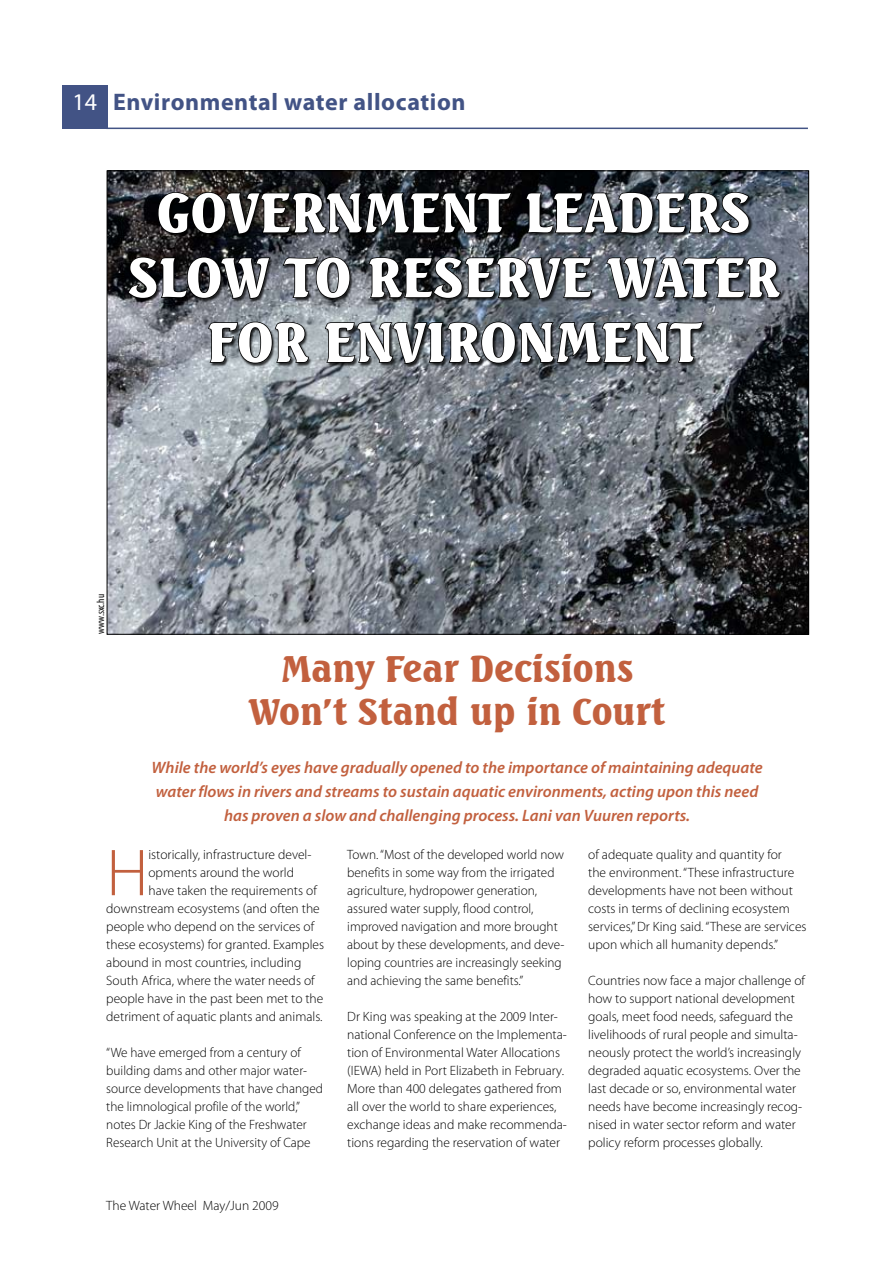
<style>
.page{position:relative;width:893px;height:1263px;background:#fff}
.page>*{position:absolute;margin:0;border:0;box-sizing:border-box;transform-origin:0 0}
.t1{font:300 66.9px "Myriad Pro";color:#c2603e}
.t2{font:800 54px/64.8px "Seagull BT";color:#fff;text-align:center}
.t3{font:800 36px/43.2px "Seagull BT";color:#c2603e;text-align:center}
.t4{font:700 24px "Myriad Pro";letter-spacing:.025em;color:#425385}
.t5{font:italic 600 16.5px/24px "Myriad Pro";color:#c2603e;text-align:center}
.t6{font:300 13.5px/18px "Myriad Pro";color:#000}
.t7{font:condensed 10.65px "Myriad Pro";color:#000}
.s1{font-weight:400;color:#fff}
</style>
<div class="page">
<hr style="left:106px;top:128px;width:702px;height:1px;background:#425385">
<div style="left:62px;top:85px;width:45px;height:44px;background:#425385"></div>
<img style="left:109px;top:172px;width:698px;height:461px">
<div style="left:128px;top:192px;width:730px;height:239px;background:#000;opacity:.75"></div>
<svg style="left:157px;top:185px;width:356px;height:55px;background:#161718"></svg>
<svg style="left:525px;top:191px;width:225px;height:44px;background:#252a2f"></svg>
<svg style="left:127px;top:256px;width:145px;height:44px;background:#1e1f22"></svg>
<svg style="left:281px;top:255px;width:70px;height:44px;background:#474a4f"></svg>
<svg style="left:367px;top:256px;width:226px;height:48px;background:#2f3236"></svg>
<svg style="left:605px;top:255px;width:177px;height:45px;background:#363a40"></svg>
<svg style="left:207px;top:321px;width:103px;height:43px;background:#4f5357"></svg>
<svg style="left:324px;top:314px;width:381px;height:55px;background:#464b50"></svg>
<h3 class="t4" style="left:72px;top:86px;width:394px"><span class="s1">14</span> Environmental water allocation</h3>
<h2 class="t2" style="left:128px;top:179px;width:653px">GOVERNMENT LEADERS<br>SLOW TO RESERVE WATER<br>FOR ENVIRONMENT</h2>
<p class="t7" style="left:94px;top:634px;width:41px;rotate:-90deg">www.sxc.hu</p>
<h3 class="t3" style="left:249px;top:646px;width:418px">MANY FEAR DECISIONS<br>WON’T STAND UP IN COURT</h3>
<p class="t5" style="left:152px;top:755px;width:613px">While the world’s eyes have gradually opened to the importance of maintaining adequate water flows in rivers and streams to sustain aquatic environments, acting upon this need has proven a slow and challenging process. Lani van Vuuren reports.</p>
<h1 class="t1" style="left:106px;top:833px;width:44px">H</h1>
<p class="t6" style="left:148px;top:845px;width:164px">istorically, infrastructure devel-</p>
<p class="t6" style="left:148px;top:863px;width:147px">opments around the world</p>
<p class="t6" style="left:148px;top:881px;width:170px">have taken the requirements of</p>
<p class="t6" style="left:106px;top:899px;width:215px">downstream ecosystems (and often the</p>
<p class="t6" style="left:106px;top:917px;width:210px">people who depend on the services of</p>
<p class="t6" style="left:106px;top:935px;width:219px">these ecosystems) for granted. Examples</p>
<p class="t6" style="left:106px;top:953px;width:197px">abound in most countries, including</p>
<p class="t6" style="left:106px;top:971px;width:210px">South Africa, where the water needs of</p>
<p class="t6" style="left:106px;top:989px;width:219px">people have in the past been met to the</p>
<p class="t6" style="left:106px;top:1007px;width:218px">detriment of aquatic plants and animals.</p>
<p class="t6" style="left:106px;top:1043px;width:218px">“We have emerged from a century of building dams and other major water&shy;source developments that have changed the limnological profile of the world,” notes Dr Jackie King of the Freshwater Research Unit at the University of Cape</p>
<p class="t6" style="left:106px;top:1197px;width:174px">The Water Wheel May/Jun 2009</p>
<p class="t6" style="left:347px;top:845px;width:218px">Town. “Most of the developed world now benefits in some way from the irrigated agriculture, hydropower generation, assured water supply, flood control, improved navigation and more brought about by these developments, and deve&shy;loping countries are increasingly seeking and achieving the same benefits.”</p>
<p class="t6" style="left:347px;top:1007px;width:221px">Dr King was speaking at the 2009 Inter&shy;national Conference on the Implementa&shy;tion of Environmental Water Allocations (IEWA) held in Port Elizabeth in February.<br>More than 400 delegates gathered from all over the world to share experiences, exchange ideas and make recommenda&shy;tions regarding the reservation of water</p>
<p class="t6" style="left:588px;top:845px;width:220px">of adequate quality and quantity for<br>the environment. “These infrastructure developments have not been without costs in terms of declining ecosystem services,” Dr King said. “These are services upon which all humanity depends.”</p>
<p class="t6" style="left:588px;top:971px;width:218px">Countries now face a major challenge of how to support national development goals, meet food needs, safeguard the livelihoods of rural people and simulta&shy;neously protect the world’s increasingly degraded aquatic ecosystems. Over the last decade or so, environmental water needs have become increasingly recog&shy;nised in water sector reform and water policy reform processes globally.</p>
</div>
